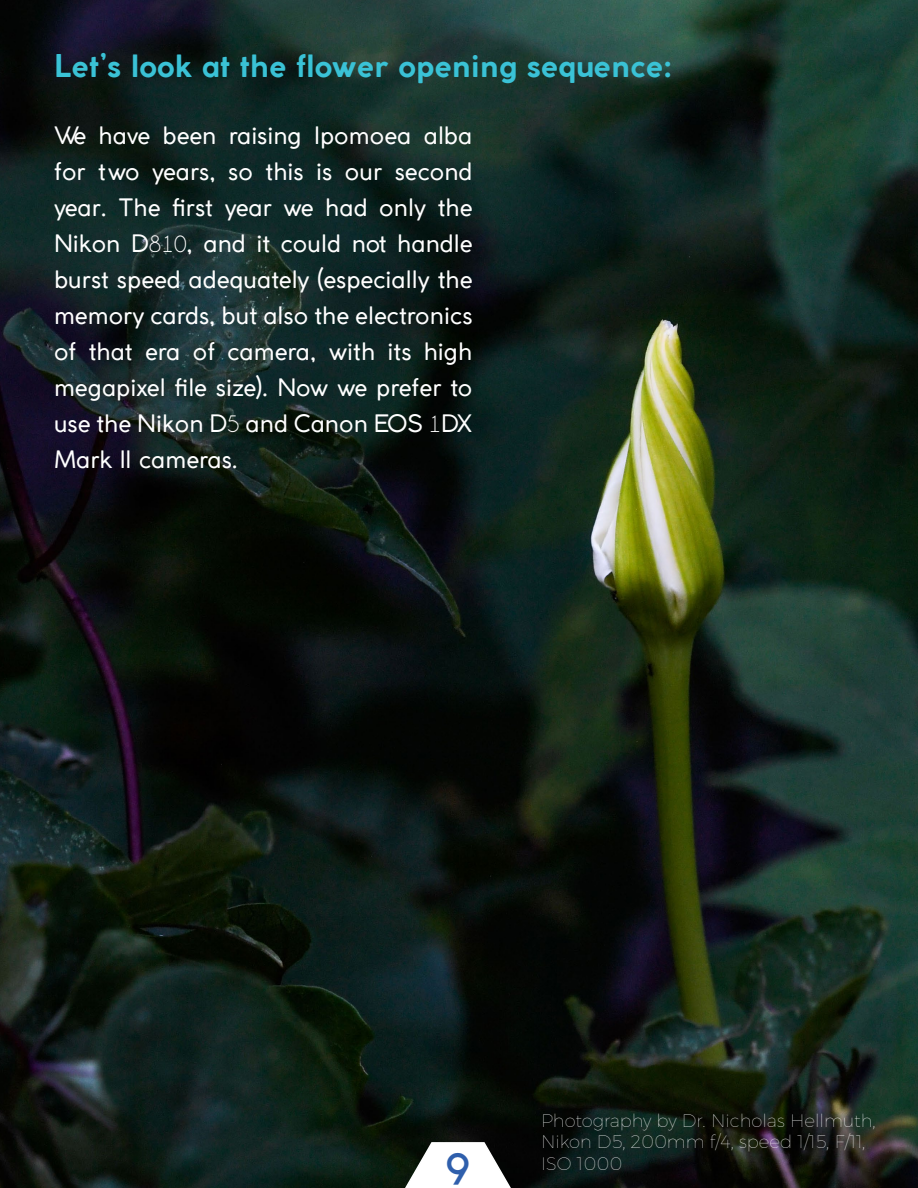
<style>
.page{position:relative;width:918px;height:1188px;background:#fff}
.page>*{position:absolute;margin:0;border:0;box-sizing:border-box;transform-origin:0 0}
.t1{font:43.5px "Lemon Milklight";color:#2f5fac}
.t2{font:700 30.6px "Coco Gothic";color:#3ac2d6}
.t3{font:24px/36px "Coco Gothic";color:#fff;text-align:justify}
.t4{font:100 18px/21.6px "Montserrat";color:#fff}
.s1{font-family:"Champagne&Limousines"}
</style>
<div class="page">
<img style="left:0;top:0;width:918px;height:1188px">
<svg style="left:404px;top:1141px;width:108px;height:47px"></svg>
<p class="t2" style="left:54px;top:42px;width:619px">Let’s look at the flower opening sequence:</p>
<p class="t3" style="left:54px;top:117px;width:420px">We have been raising Ipomoea alba for two years, so this is our second year. The first year we had only the Nikon D<span class="s1">810</span>, and it could not handle burst speed adequately (especially the memory cards, but also the electronics of that era of camera, with its high megapixel file size). Now we prefer to use the Nikon D<span class="s1">5</span> and Canon EOS <span class="s1">1</span>DX Mark II cameras.</p>
<h1 class="t1" style="left:446px;top:1143px;width:25px">9</h1>
<p class="t4" style="left:541px;top:1109px;width:336px">Photography by Dr. Nicholas Hellmuth,<br>Nikon D5, 200mm f/4, speed 1/15, F/11,<br>ISO 1000</p>
</div>
